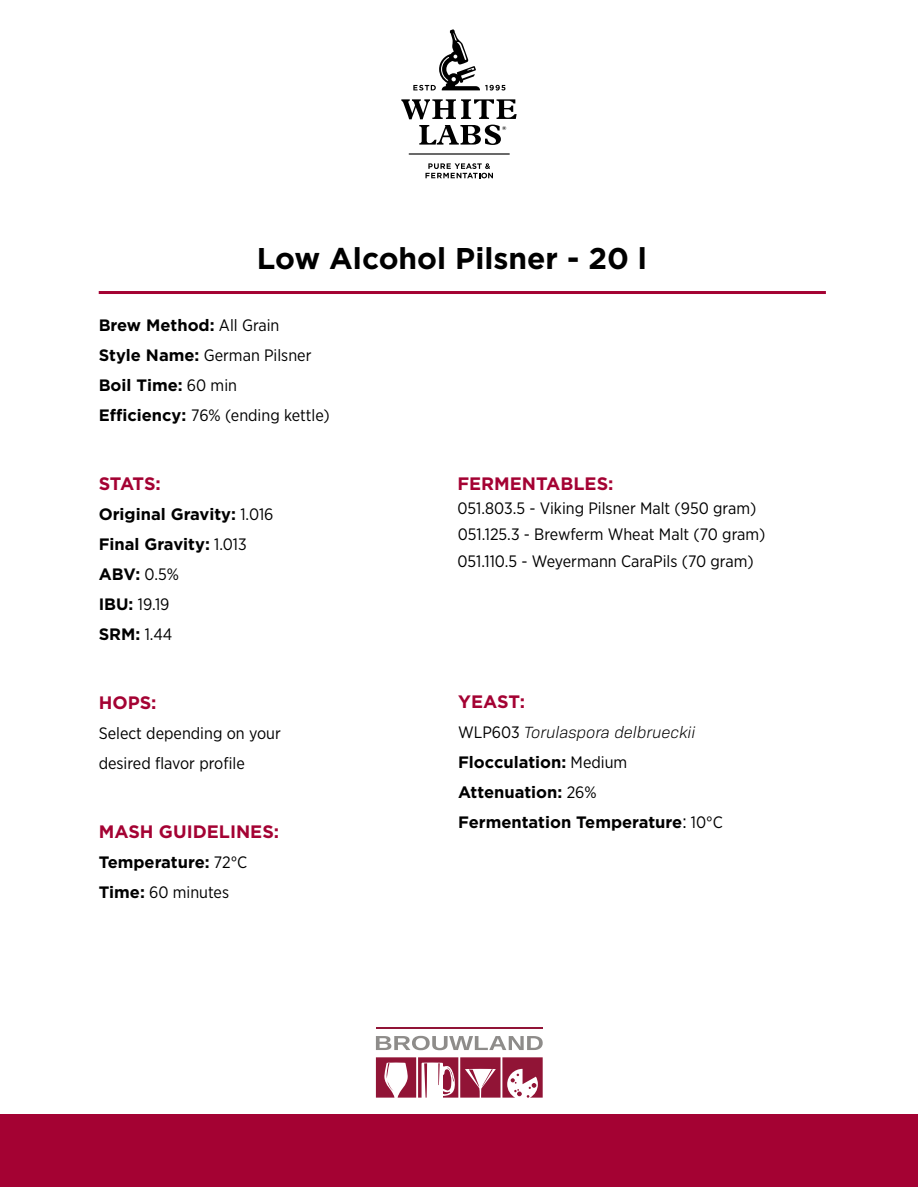
<style>
.page{position:relative;width:918px;height:1188px;background:#fff}
.page>*{position:absolute;margin:0;border:0;box-sizing:border-box;transform-origin:0 0}
.t1{font:700 30px "Gotham";color:#000}
.t2{font:700 18px "Gotham";color:#a40233}
.t3{font:16.5px/26.4px "Gotham Narrow";color:#000}
.t4{font:700 16.5px/30px "Gotham";color:#000}
.t5{font:italic 300 16.5px "Bio Sans";color:#000}
.t6{font:700 5.25px "Gotham";color:#000}
.s1{font-family:"Gotham Narrow";font-weight:400}
.s2{font-family:"Gotham";font-weight:700}
.s3{font-family:"Gotham Narrow";font-weight:400;font-style:normal}
.s4{font-family:"Gotham Narrow";font-weight:400;font-size:18.45px}
</style>
<div class="page">
<div style="left:0;top:1114px;width:918px;height:73px;background:#a40233"></div>
<hr style="left:99px;top:291px;width:727px;height:3px;background:#a40233">
<svg style="left:401px;top:99px;width:116px;height:20px"></svg>
<svg style="left:419px;top:125px;width:82px;height:20px"></svg>
<svg style="left:425px;top:163px;width:68px;height:15px"></svg>
<hr style="left:409px;top:153px;width:101px;height:2px;background:#000">
<svg style="left:413px;top:29px;width:92px;height:62px"></svg>
<svg style="left:376px;top:1036px;width:167px;height:14px"></svg>
<hr style="left:376px;top:1027px;width:167px;height:2px;background:#911436">
<svg style="left:376px;top:1057px;width:167px;height:41px"></svg>
<p class="t6" style="left:502px;top:125px;width:6px">®</p>
<h1 class="t1" style="left:257px;top:241px;width:392px">Low Alcohol Pilsner - 20 l</h1>
<p class="t4" style="left:99px;top:309px;width:182px">Brew Method: <span class="s1">All Grain</span></p>
<p class="t3" style="left:99px;top:341px;width:214px"><span class="s2">Style Name:</span> German Pilsner</p>
<p class="t4" style="left:99px;top:369px;width:140px">Boil Time: <span class="s1">60 min</span></p>
<p class="t3" style="left:99px;top:401px;width:233px"><span class="s2">Efficiency:</span> 76% (ending kettle)</p>
<p class="t2" style="left:99px;top:473px;width:64px">STATS:</p>
<p class="t4" style="left:99px;top:498px;width:176px">Original Gravity: <span class="s1">1.016<br></span>Final Gravity: <span class="s1">1.013<br></span>ABV: <span class="s1">0.5%</span></p>
<p class="t3" style="left:99px;top:590px;width:72px"><span class="s2">IBU:</span> 19.19</p>
<p class="t4" style="left:99px;top:618px;width:75px">SRM: <span class="s1">1.44</span></p>
<p class="t2" style="left:99px;top:692px;width:59px">HOPS:</p>
<p class="t3" style="left:99px;top:717px;width:184px;line-height:30px">Select depending on your desired flavor profile</p>
<p class="t2" style="left:99px;top:821px;width:182px">MASH GUIDELINES:</p>
<p class="t4" style="left:99px;top:846px;width:150px">Temperature: <span class="s1">72°C</span></p>
<p class="t3" style="left:99px;top:878px;width:132px"><span class="s2">Time:</span> 60 minutes</p>
<p class="t2" style="left:457px;top:474px;width:158px">FERMENTABLES:</p>
<p class="t3" style="left:457px;top:494px;width:310px">051.803.5 - Viking Pilsner Malt (950 gram)<br>051.125.3 - Brewferm Wheat Malt (70 gram)<br>051.110.5 - Weyermann CaraPils (70 gram)</p>
<p class="t2" style="left:458px;top:691px;width:69px">YEAST:</p>
<p class="t5" style="left:458px;top:720px;width:239px"><span class="s3">WLP603</span> Torulaspora delbrueckii</p>
<p class="t4" style="left:458px;top:747px;width:266px">Flocculation: <span class="s1">Medium<br></span>Attenuation: <span class="s1">26%<br></span>Fermentation Temperature<span class="s4">:</span> <span class="s1">10°C</span></p>
</div>
